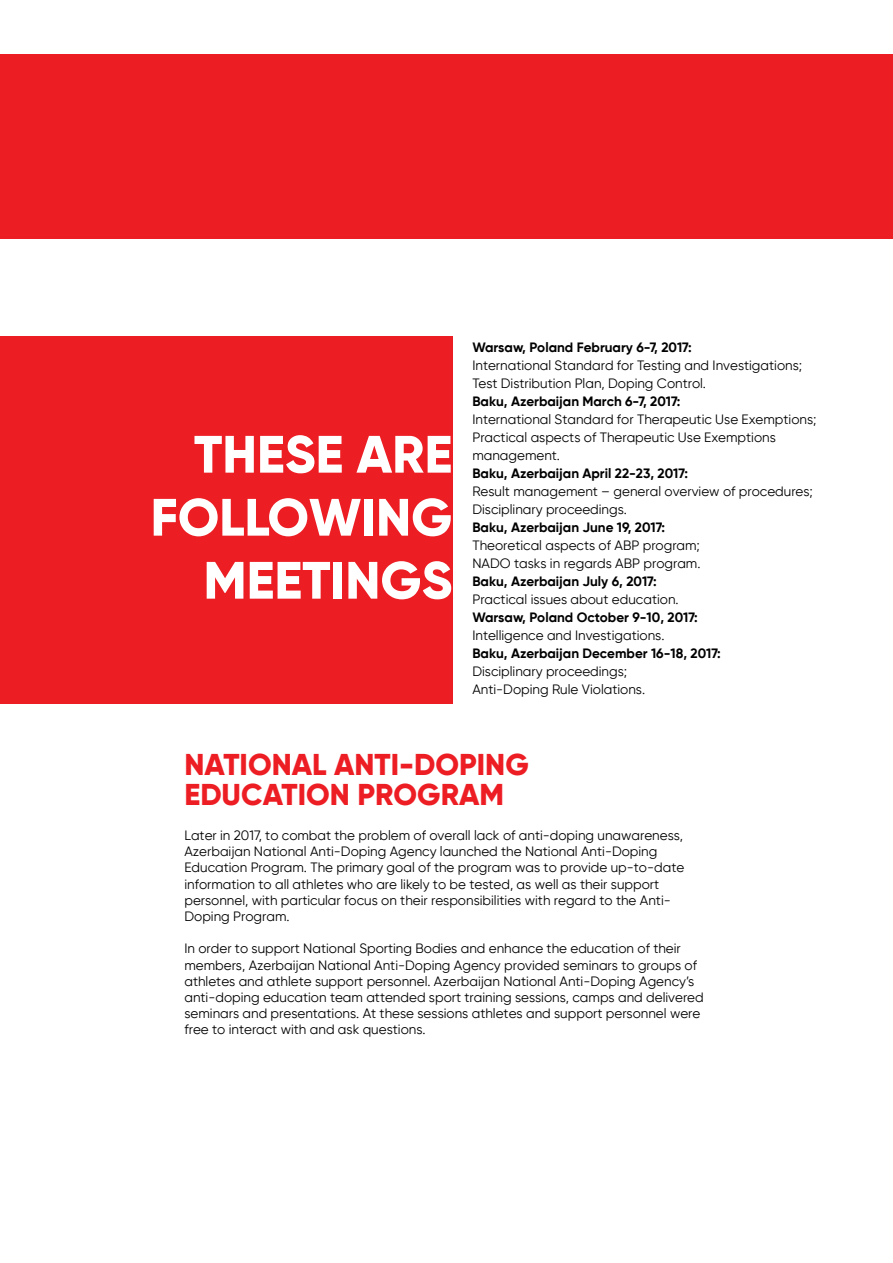
<style>
.page{position:relative;width:893px;height:1263px;background:#fff}
.page>*{position:absolute;margin:0;border:0;box-sizing:border-box;transform-origin:0 0}
.t1{font:800 52.5px/63px "Gilroy";color:#fff;text-align:right}
.t2{font:800 30px/30px "Gilroy";color:#ed1d24}
.t3{font:13.5px/16.2px "Gilroy";color:#000}
.t4{font:700 13.5px "Gilroy";color:#000}
</style>
<div class="page">
<div style="left:0;top:54px;width:893px;height:184px;background:#ed1d24"></div>
<div style="left:0;top:336px;width:452px;height:368px;background:#ed1d24"></div>
<h1 class="t1" style="left:151px;top:422px;width:303px">THESE ARE<br>FOLLOWING<br>MEETINGS</h1>
<p class="t4" style="left:472px;top:339px;width:221px">Warsaw, Poland February 6-7, 2017:</p>
<p class="t3" style="left:472px;top:356px;width:331px;line-height:18px">International Standard for Testing and Investigations;<br>Test Distribution Plan, Doping Control.</p>
<p class="t4" style="left:472px;top:393px;width:210px">Baku, Azerbaijan March 6-7, 2017:</p>
<p class="t3" style="left:472px;top:410px;width:346px;line-height:18px">International Standard for Therapeutic Use Exemptions;<br>Practical aspects of Therapeutic Use Exemptions management.</p>
<p class="t4" style="left:472px;top:465px;width:217px">Baku, Azerbaijan April 22-23, 2017:</p>
<p class="t3" style="left:472px;top:482px;width:342px;line-height:18px">Result management – general overview of procedures;<br>Disciplinary proceedings.</p>
<p class="t4" style="left:472px;top:519px;width:194px">Baku, Azerbaijan June 19, 2017:</p>
<p class="t3" style="left:472px;top:536px;width:230px;line-height:18px">Theoretical aspects of ABP program;<br>NADO tasks in regards ABP program.</p>
<p class="t4" style="left:472px;top:573px;width:186px">Baku, Azerbaijan July 6, 2017:</p>
<p class="t3" style="left:472px;top:591px;width:208px">Practical issues about education.</p>
<p class="t4" style="left:472px;top:609px;width:227px">Warsaw, Poland October 9-10, 2017:</p>
<p class="t3" style="left:472px;top:627px;width:194px">Intelligence and Investigations.</p>
<p class="t4" style="left:472px;top:645px;width:250px">Baku, Azerbaijan December 16-18, 2017:</p>
<p class="t3" style="left:472px;top:662px;width:174px;line-height:18px">Disciplinary proceedings;<br>Anti-Doping Rule Violations.</p>
<h2 class="t2" style="left:184px;top:749px;width:346px">NATIONAL ANTI-DOPING<br>EDUCATION PROGRAM</h2>
<p class="t3" style="left:184px;top:827px;width:501px">Later in 2017, to combat the problem of overall lack of anti-doping unawareness, Azerbaijan National Anti-Doping Agency launched the National Anti-Doping Education Program. The primary goal of the program was to provide up-to-date information to all athletes who are likely to be tested, as well as their support personnel, with particular focus on their responsibilities with regard to the Anti-Doping Program.</p>
<p class="t3" style="left:184px;top:940px;width:521px">In order to support National Sporting Bodies and enhance the education of their members, Azerbaijan National Anti-Doping Agency provided seminars to groups of athletes and athlete support personnel. Azerbaijan National Anti-Doping Agency’s anti-doping education team attended sport training sessions, camps and delivered seminars and presentations. At these sessions athletes and support personnel were free to interact with and ask questions.</p>
</div>
